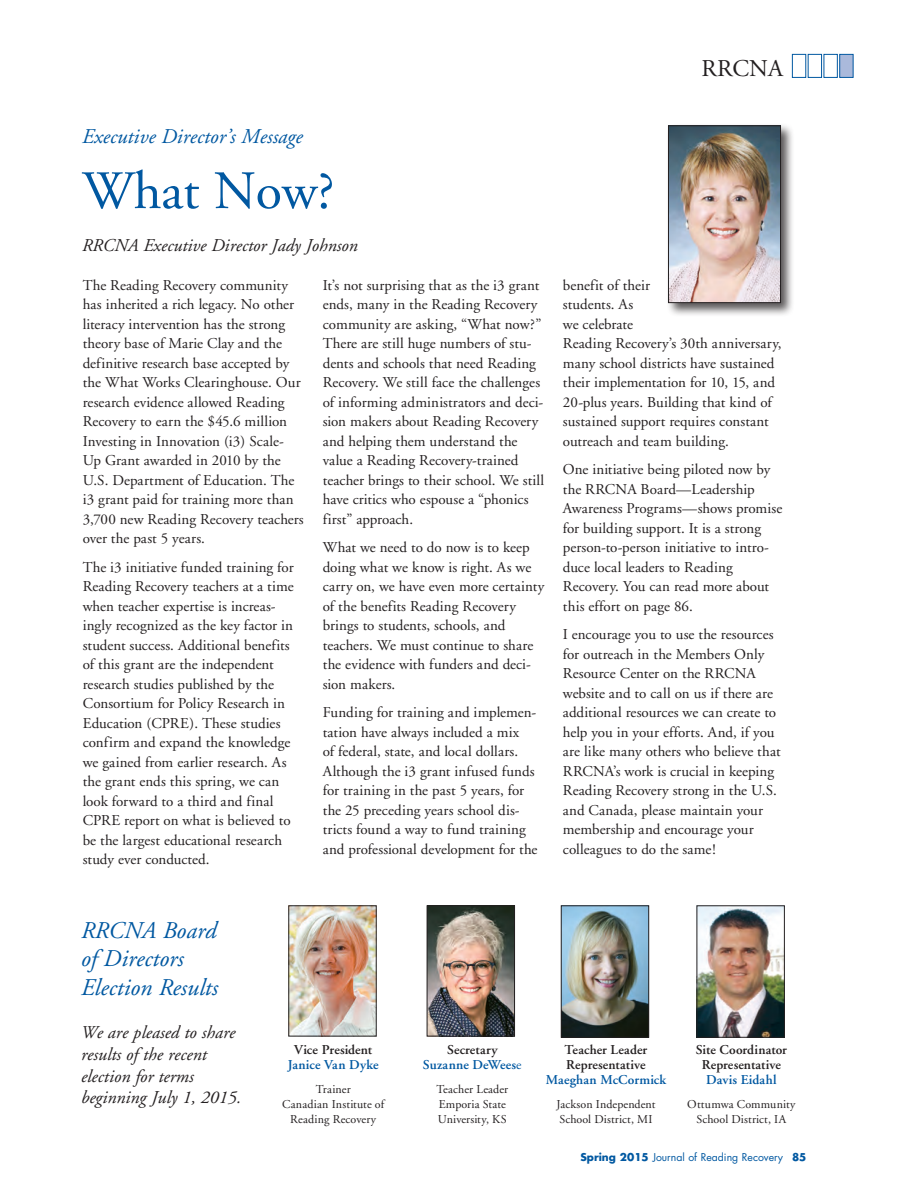
<style>
.page{position:relative;width:918px;height:1188px;background:#fff}
.page>*{position:absolute;margin:0;border:0;box-sizing:border-box;transform-origin:0 0}
.article_title_28pt{font:54px "Adobe Garamond";letter-spacing:-.005em;color:#0158a1}
.article_title_16pt{font:italic 24px/28.8px "Adobe Garamond";color:#0158a1}
.t1{font:24px "Adobe Garamond Pro";color:#231f20}
.article_title_16pt-2{font:italic 21px "Adobe Garamond";color:#0158a1}
.author_line{font:italic 18px/21.6px "Adobe Garamond";color:#231f20}
.article_title_28pt-2{font:italic 18px "Adobe Garamond";color:#231f20}
.text{font:15px/19.5px "Adobe Garamond";letter-spacing:.005em;color:#231f20}
.text-2{font:600 13.5px/15px "Adobe Garamond";letter-spacing:.005em;color:#231f20;text-align:center}
.text-3{font:600 13.5px/15px "Adobe Garamond";letter-spacing:.01em;color:#0158a1;text-align:center}
.text-4{font:12px/15px "Adobe Garamond";letter-spacing:.01em;color:#231f20;text-align:center}
.t2{font:10.5px "Futura Std";color:#0158a1}
.s1{color:#0158a1}
.s2{color:#231f20}
.s3{font-weight:400}
.s4{font-weight:700}
</style>
<div class="page">
<div style="left:792px;top:54px;width:14px;height:24px;background:#fff;border:1px solid #0158a1"></div>
<div style="left:808px;top:54px;width:14px;height:24px;background:#fff;border:1px solid #0158a1"></div>
<div style="left:824px;top:54px;width:14px;height:24px;background:#fff;border:1px solid #0158a1"></div>
<div style="left:839px;top:54px;width:15px;height:24px;background:#aab9db;border:1px solid #0158a1"></div>
<div style="left:666px;top:123px;width:129px;height:194px;background:#231f20;opacity:.75"></div>
<img style="left:670px;top:127px;width:109px;height:174px">
<div style="left:668px;top:125px;width:113px;height:178px;border:1px solid #231f20"></div>
<img style="left:290px;top:907px;width:85px;height:127px">
<div style="left:288px;top:905px;width:89px;height:131px;border:1px solid #231f20"></div>
<img style="left:429px;top:907px;width:84px;height:127px">
<div style="left:427px;top:905px;width:88px;height:131px;border:1px solid #231f20"></div>
<img style="left:563px;top:907px;width:84px;height:129px">
<div style="left:561px;top:905px;width:88px;height:133px;border:1px solid #231f20"></div>
<img style="left:699px;top:907px;width:84px;height:129px">
<div style="left:697px;top:905px;width:88px;height:133px;border:1px solid #231f20"></div>
<h2 class="t1" style="left:702px;top:54px;width:83px">RRCNA</h2>
<p class="article_title_16pt-2" style="left:82px;top:125px;width:222px">Executive Director’s Message</p>
<p class="article_title_28pt" style="left:82px;top:162px;width:254px">What Now?</p>
<p class="article_title_28pt-2" style="left:82px;top:236px;width:277px">RRCNA Executive Director Jady Johnson</p>
<p class="text" style="left:83px;top:276px;width:222px">The Reading Recovery community has inherited a rich legacy. No other literacy intervention has the strong theory base of Marie Clay and the definitive research base accepted by the What Works Clearinghouse. Our research evidence allowed Reading Recovery to earn the $45.6 million Investing in Innovation (i3) Scale-Up Grant awarded in 2010 by the U.S. Department of Education. The i3 grant paid for training more than 3,700 new Reading Recovery teachers over the past 5 years.</p>
<p class="text" style="left:83px;top:558px;width:213px">The i3 initiative funded training for Reading Recovery teachers at a time when teacher expertise is increas&shy;ingly recognized as the key factor in student success. Additional benefits of this grant are the independent research studies published by the Consortium for Policy Research in Education (CPRE). These studies confirm and expand the knowledge we gained from earlier research. As the grant ends this spring, we can look forward to a third and final CPRE report on what is believed to be the largest educational research study ever conducted.</p>
<p class="text" style="left:323px;top:276px;width:223px">It’s not surprising that as the i3 grant ends, many in the Reading Recovery community are asking, “What now?” There are still huge numbers of stu&shy;dents and schools that need Reading Recovery. We still face the challenges of informing administrators and deci&shy;sion makers about Reading Recovery and helping them understand the value a Reading Recovery-trained teacher brings to their school. We still have critics who espouse a “phonics first” approach.</p>
<p class="text" style="left:323px;top:538px;width:223px">What we need to do now is to keep doing what we know is right. As we carry on, we have even more certainty of the benefits Reading Recovery brings to students, schools, and teachers. We must continue to share the evidence with funders and deci&shy;sion makers.</p>
<p class="text" style="left:323px;top:703px;width:216px">Funding for training and implemen&shy;tation have always included a mix<br>of federal, state, and local dollars.<br>Although the i3 grant infused funds for training in the past 5 years, for the 25 preceding years school dis&shy;tricts found a way to fund training and professional development for the</p>
<p class="text" style="left:563px;top:276px;width:220px">benefit of their<br>students. As<br>we celebrate<br>Reading Recovery’s 30th anniversary, many school districts have sustained their implementation for 10, 15, and<br>20-plus years. Building that kind of sustained support requires constant outreach and team building.</p>
<p class="text" style="left:563px;top:460px;width:221px">One initiative being piloted now by the RRCNA Board—Leadership<br>Awareness Programs—shows promise for building support. It is a strong person-to-person initiative to intro&shy;duce local leaders to Reading<br>Recovery. You can read more about this effort on page 86.</p>
<p class="text" style="left:563px;top:625px;width:219px">I encourage you to use the resources for outreach in the Members Only Resource Center on the RRCNA website and to call on us if there are additional resources we can create to help you in your efforts. And, if you are like many others who believe that RRCNA’s work is crucial in keeping Reading Recovery strong in the U.S. and Canada, please maintain your membership and encourage your colleagues to do the same!</p>
<p class="article_title_16pt" style="left:81px;top:916px;width:139px">RRCNA Board of Directors<br>Election Results</p>
<p class="author_line" style="left:81px;top:1022px;width:162px">We are pleased to share results of the recent election for terms beginning July 1, 2015.</p>
<p class="text-2" style="left:288px;top:1042px;width:92px">Vice President<br><span class="s1">Janice Van Dyke</span></p>
<p class="text-4" style="left:282px;top:1082px;width:104px">Trainer<br>Canadian Institute of<br>Reading Recovery</p>
<p class="text-3" style="left:423px;top:1042px;width:100px"><span class="s2">Secretary<br></span>Suzanne DeWees<span class="s3">e</span></p>
<p class="text-4" style="left:436px;top:1082px;width:73px;text-align:left">Teacher Leader<br>Emporia State<br>University, KS</p>
<p class="text-2" style="left:546px;top:1042px;width:122px">Teacher Leader<br>Representative<br><span class="s1">Maeghan McCormick</span></p>
<p class="text-4" style="left:556px;top:1097px;width:100px;text-align:left">Jackson Independent<br>School District, MI</p>
<p class="text-2" style="left:696px;top:1042px;width:93px">Site Coordinator<br>Representative<br><span class="s1">Davis Eidahl</span></p>
<p class="text-4" style="left:687px;top:1097px;width:110px">Ottumwa Community<br>School District, IA</p>
<p class="t2" style="left:580px;top:1150px;width:228px"><span class="s4">Spring 2015</span> Journal of Reading Recovery <span class="s4">85</span></p>
</div>
